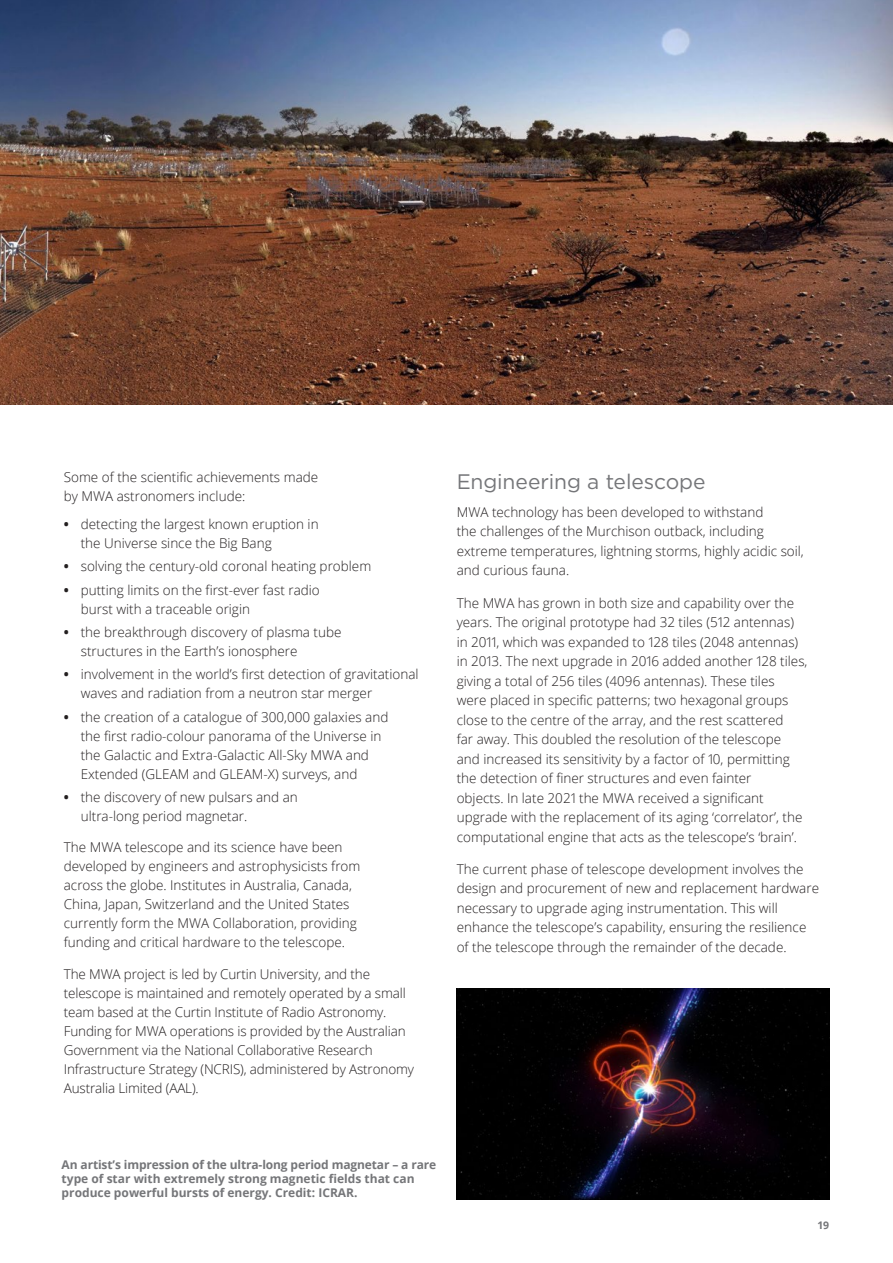
<style>
.page{position:relative;width:893px;height:1263px;background:#fff}
.page>*{position:absolute;margin:0;border:0;box-sizing:border-box;transform-origin:0 0}
.H2_Heading{font:21px "Gotham";letter-spacing:-.005em;color:#757679}
.Body_Copy{font:300 13.5px/19px "Open Sans";color:#231f20}
.t1{font:700 12px/14.2px "Open Sans";color:#757679}
.t2{font:700 10.5px "Open Sans";color:#757679}
.s1{font-weight:700}
</style>
<div class="page">
<img style="left:0;top:0;width:893px;height:404px">
<img style="left:457px;top:988px;width:372px;height:211px">
<p class="Body_Copy" style="left:64px;top:468px;width:256px">Some of the scientific achievements made by MWA astronomers include:</p>
<p class="Body_Copy" style="left:81px;top:514px;width:239px;text-indent:-17px"><span class="s1">•</span> detecting the largest known eruption in the Universe since the Big Bang</p>
<p class="Body_Copy" style="left:64px;top:556px;width:309px"><span class="s1">•</span> solving the century-old coronal heating problem</p>
<p class="Body_Copy" style="left:81px;top:580px;width:241px;text-indent:-17px"><span class="s1">•</span> putting limits on the first-ever fast radio burst with a traceable origin</p>
<p class="Body_Copy" style="left:81px;top:622px;width:262px;text-indent:-17px"><span class="s1">•</span> the breakthrough discovery of plasma tube structures in the Earth’s ionosphere</p>
<p class="Body_Copy" style="left:81px;top:664px;width:339px;text-indent:-17px"><span class="s1">•</span> involvement in the world’s first detection of gravitational waves and radiation from a neutron star merger</p>
<p class="Body_Copy" style="left:81px;top:707px;width:309px;text-indent:-17px"><span class="s1">•</span> the creation of a catalogue of 300,000 galaxies and the first radio-colour panorama of the Universe in the Galactic and Extra-Galactic All-Sky MWA and Extended (GLEAM and GLEAM-X) surveys, and</p>
<p class="Body_Copy" style="left:81px;top:787px;width:219px;text-indent:-17px"><span class="s1">•</span> the discovery of new pulsars and an ultra-long period magnetar.</p>
<p class="Body_Copy" style="left:64px;top:837px;width:298px">The MWA telescope and its science have been developed by engineers and astrophysicists from across the globe. Institutes in Australia, Canada, China, Japan, Switzerland and the United States currently form the MWA Collaboration, providing funding and critical hardware to the telescope.</p>
<p class="Body_Copy" style="left:64px;top:964px;width:352px">The MWA project is led by Curtin University, and the telescope is maintained and remotely operated by a small team based at the Curtin Institute of Radio Astronomy.<br>Funding for MWA operations is provided by the Australian Government via the National Collaborative Research Infrastructure Strategy (NCRIS), administered by Astronomy Australia Limited (AAL).</p>
<h2 class="H2_Heading" style="left:457px;top:468px;width:250px">Engineering a telescope</h2>
<p class="Body_Copy" style="left:457px;top:502px;width:349px;line-height:19.5px">MWA technology has been developed to withstand<br>the challenges of the Murchison outback, including extreme temperatures, lightning storms, highly acidic soil, and curious fauna.</p>
<p class="Body_Copy" style="left:457px;top:593px;width:352px;line-height:19.5px">The MWA has grown in both size and capability over the years. The original prototype had 32 tiles (512 antennas) in 2011, which was expanded to 128 tiles (2048 antennas) in 2013. The next upgrade in 2016 added another 128 tiles, giving a total of 256 tiles (4096 antennas). These tiles were placed in specific patterns; two hexagonal groups close to the centre of the array, and the rest scattered<br>far away. This doubled the resolution of the telescope and increased its sensitivity by a factor of 10, permitting the detection of finer structures and even fainter<br>objects. In late 2021 the MWA received a significant upgrade with the replacement of its aging ‘correlator’, the computational engine that acts as the telescope’s ‘brain’.</p>
<p class="Body_Copy" style="left:457px;top:859px;width:364px;line-height:19.5px">The current phase of telescope development involves the design and procurement of new and replacement hardware necessary to upgrade aging instrumentation. This will enhance the telescope’s capability, ensuring the resilience of the telescope through the remainder of the decade.</p>
<p class="t1" style="left:62px;top:1157px;width:376px">An artist’s impression of the ultra-long period magnetar – a rare type of star with extremely strong magnetic fields that can produce powerful bursts of energy. Credit: ICRAR.</p>
<p class="t2" style="left:818px;top:1217px;width:13px">19</p>
</div>
